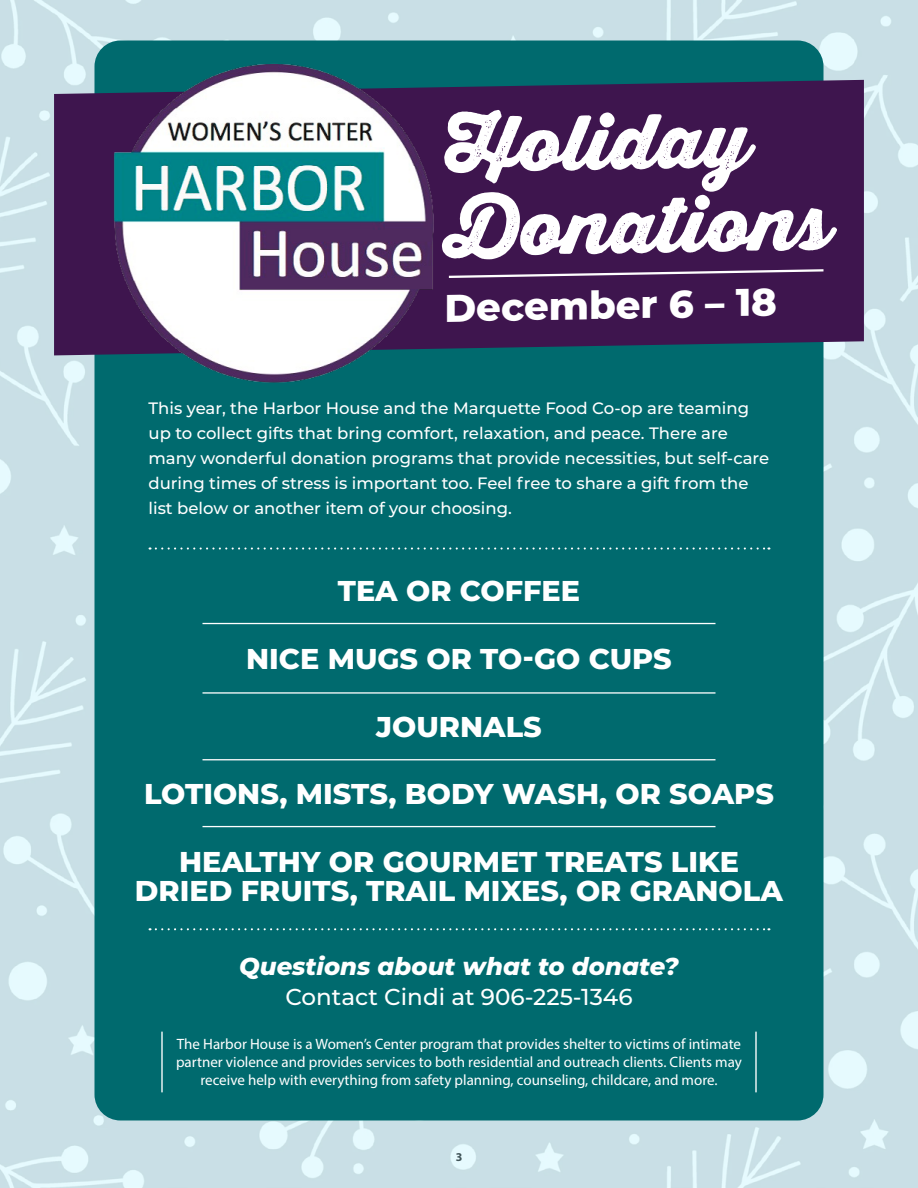
<style>
.page{position:relative;width:918px;height:1188px;background:#fff}
.page>*{position:absolute;margin:0;border:0;box-sizing:border-box;transform-origin:0 0}
.t1{font:75px/84px "Thirsty Rough Blk";color:#fff}
.t2{font:800 38.55px "Montserrat";color:#fff}
.t3{font:800 28.65px/28.7px "Montserrat";color:#fff;text-align:center}
.t4{font:italic 800 24.3px "Montserrat";color:#fff}
.t5{font:500 22.95px "Montserrat";color:#fff}
.t6{font:500 16.5px/25px "Montserrat";color:#fff}
.t7{font:15px/18px "Myriad Pro";color:#fff;text-align:center}
.t8{font:700 12px "Myriad Pro";color:#000}
</style>
<div class="page">
<img style="left:0;top:0;width:918px;height:1188px">
<div style="left:94px;top:40px;width:730px;height:1080px;background:#006a6e;border-radius:26px"></div>
<div style="left:54px;top:80px;width:810px;height:275px;background:#3e154e"></div>
<img style="left:101px;top:64px;width:343px;height:319px">
<svg style="left:447px;top:268px;width:379px;height:11px;background:#654572"></svg>
<hr style="left:202px;top:623px;width:514px;height:1px;background:#fff">
<hr style="left:202px;top:692px;width:514px;height:2px;background:#fff">
<hr style="left:202px;top:759px;width:514px;height:1px;background:#fff">
<hr style="left:202px;top:826px;width:514px;height:1px;background:#fff">
<hr style="left:161px;top:1032px;width:2px;height:60px;background:#fff">
<hr style="left:755px;top:1032px;width:2px;height:60px;background:#fff">
<svg style="left:150px;top:547px;width:619px;height:3px"></svg>
<svg style="left:150px;top:928px;width:619px;height:2px"></svg>
<h1 class="t1" style="left:442px;top:102px;width:388px;rotate:-1deg">Holiday<br>Donations</h1>
<h2 class="t2" style="left:444px;top:280px;width:334px;rotate:-1deg">December 6 – 18</h2>
<p class="t6" style="left:148px;top:395px;width:622px">This year, the Harbor House and the Marquette Food Co-op are teaming up to collect gifts that bring comfort, relaxation, and peace. There are many wonderful donation programs that provide necessities, but self-care during times of stress is important too. Feel free to share a gift from the list below or another item of your choosing.</p>
<h3 class="t3" style="left:338px;top:575px;width:244px">TEA OR COFFEE</h3>
<h3 class="t3" style="left:246px;top:643px;width:427px">NICE MUGS OR TO-GO CUPS</h3>
<h3 class="t3" style="left:376px;top:711px;width:167px">JOURNALS</h3>
<h3 class="t3" style="left:144px;top:778px;width:631px">LOTIONS, MISTS, BODY WASH, OR SOAPS</h3>
<h3 class="t3" style="left:135px;top:846px;width:650px">HEALTHY OR GOURMET TREATS LIKE<br>DRIED FRUITS, TRAIL MIXES, OR GRANOLA</h3>
<h3 class="t4" style="left:239px;top:949px;width:441px">Questions about what to donate?</h3>
<h3 class="t5" style="left:285px;top:981px;width:349px">Contact Cindi at 906-225-1346</h3>
<p class="t7" style="left:176px;top:1035px;width:567px">The Harbor House is a Women’s Center program that provides shelter to victims of intimate partner violence and provides services to both residential and outreach clients. Clients may receive help with everything from safety planning, counseling, childcare, and more.</p>
<p class="t8" style="left:456px;top:1149px;width:8px">3</p>
</div>
